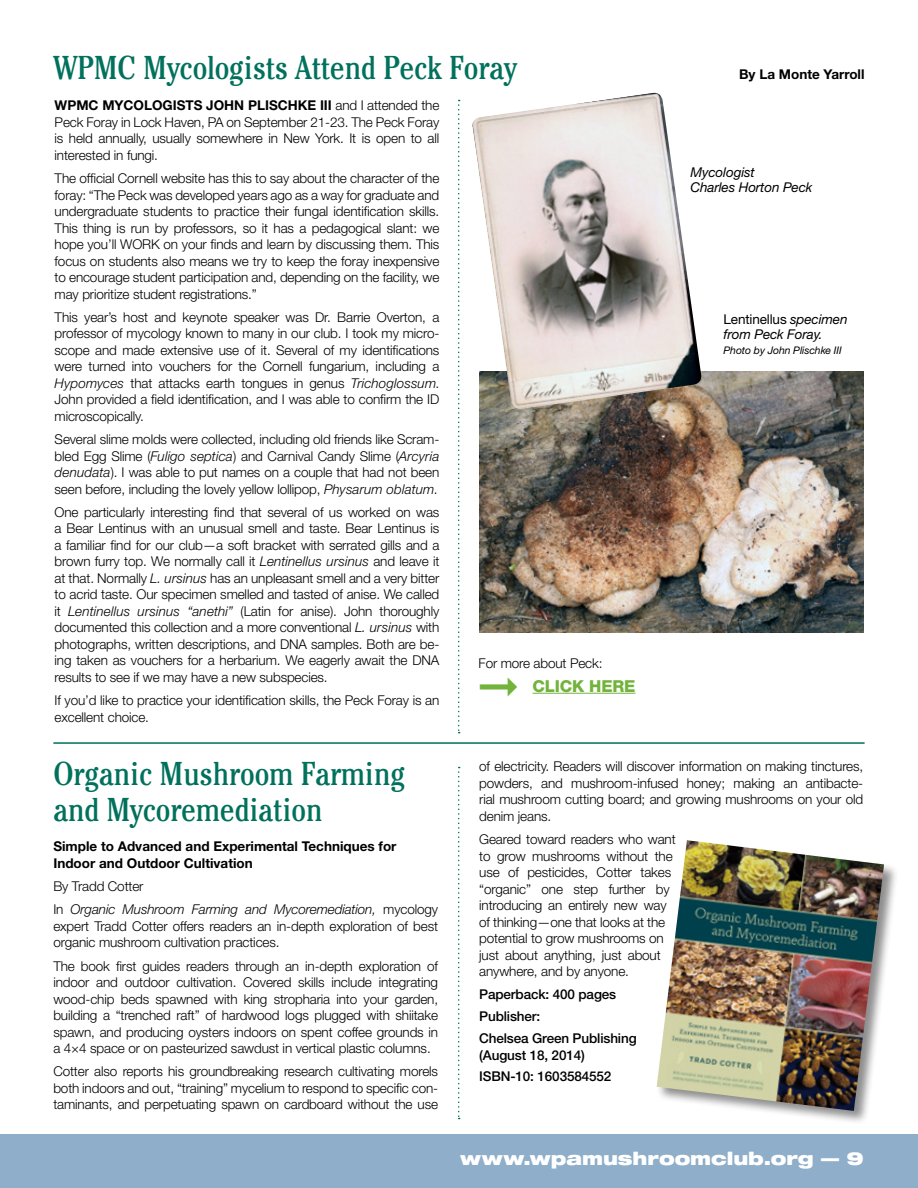
<style>
.page{position:relative;width:918px;height:1188px;background:#fff}
.page>*{position:absolute;margin:0;border:0;box-sizing:border-box;transform-origin:0 0}
.t1{font:condensed 33px/36px "Cheltenham Std";color:#00715c}
.t2{font:900 expanded 18px "Helvetica Neue";color:#fff}
.t3{font:800 16.5px "Helvetica Neue";letter-spacing:-.01em;color:#72b33c}
.t4{font:300 13.5px/16.5px "Helvetica Neue";letter-spacing:-.01em;color:#000;text-align:justify}
.t5{font:700 13.5px/16.5px "Helvetica Neue";color:#000}
.t6{font:500 13.5px/21.9px "Helvetica Neue";letter-spacing:-.01em;color:#000}
.t7{font:italic 300 13.5px/23.2px "Helvetica Neue";letter-spacing:-.01em;color:#000}
.t8{font:italic 13.5px/15px "Helvetica Neue";letter-spacing:-.01em;color:#000}
.t9{font:italic 10.5px "Helvetica Neue";letter-spacing:-.01em;color:#000}
.s1{font-weight:700}
.s2{font-style:italic}
.s3{font-style:normal}
</style>
<div class="page">
<div style="left:0;top:1134px;width:918px;height:54px;background:#8eaec9"></div>
<svg style="left:458px;top:100px;width:2px;height:633px"></svg>
<img style="left:479px;top:372px;width:384px;height:261px">
<img style="left:472px;top:93px;width:230px;height:317px">
<div style="left:656px;top:839px;width:243px;height:286px;background:#000;opacity:.45"></div>
<img style="left:657px;top:840px;width:227px;height:271px">
<svg style="left:458px;top:767px;width:2px;height:352px"></svg>
<hr style="left:53px;top:742px;width:812px;height:2px;background:#00715c">
<hr style="left:533px;top:693px;width:103px;height:1px;background:#72b33c">
<h1 class="t1" style="left:53px;top:49px;width:465px">WPMC Mycologists Attend Peck Foray</h1>
<p class="t4" style="left:55px;top:97px;width:386px"><span class="s1">WPMC Mycologists John Plischke III</span> and I attended the Peck Foray in Lock Haven, PA on September 21-23. The Peck Foray is held annually, usually somewhere in New York. It is open to all interested in fungi.</p>
<p class="t4" style="left:55px;top:170px;width:386px">The official Cornell website has this to say about the character of the foray: “The Peck was developed years ago as a way for graduate and undergraduate students to practice their fungal identification skills.<br>This thing is run by professors, so it has a pedagogical slant: we hope you’ll WORK on your finds and learn by discussing them. This focus on students also means we try to keep the foray inexpensive to encourage student participation and, depending on the facility, we may prioritize student registrations.”</p>
<p class="t4" style="left:55px;top:309px;width:386px">This year’s host and keynote speaker was Dr. Barrie Overton, a professor of mycology known to many in our club. I took my micro&shy;scope and made extensive use of it. Several of my identifications were turned into vouchers for the Cornell fungarium, including a <span class="s2">Hypomyces</span> that attacks earth tongues in genus <span class="s2">Trichoglossum</span>.<br>John provided a field identification, and I was able to confirm the ID microscopically.</p>
<p class="t4" style="left:55px;top:431px;width:386px">Several slime molds were collected, including old friends like Scram&shy;bled Egg Slime (<span class="s2">Fuligo septica</span>) and Carnival Candy Slime (<span class="s2">Arcyria denudata</span>). I was able to put names on a couple that had not been seen before, including the lovely yellow lollipop, <span class="s2">Physarum oblatum</span>.</p>
<p class="t4" style="left:55px;top:503px;width:386px">One particularly interesting find that several of us worked on was a Bear Lentinus with an unusual smell and taste. Bear Lentinus is a familiar find for our club—a soft bracket with serrated gills and a brown furry top. We normally call it <span class="s2">Lentinellus ursinus</span> and leave it at that. Normally <span class="s2">L. ursinus</span> has an unpleasant smell and a very bitter to acrid taste. Our specimen smelled and tasted of anise. We called it <span class="s2">Lentinellus ursinus “anethi”</span> (Latin for anise). John thoroughly documented this collection and a more conventional <span class="s2">L. ursinus</span> with photographs, written descriptions, and DNA samples. Both are be&shy;ing taken as vouchers for a herbarium. We eagerly await the DNA results to see if we may have a new subspecies.</p>
<p class="t4" style="left:55px;top:692px;width:386px">If you’d like to practice your identification skills, the Peck Foray is an excellent choice.</p>
<p class="t4" style="left:479px;top:655px;width:125px">For more about Peck:</p>
<p class="t3" style="left:533px;top:676px;width:103px">CLICK HERE</p>
<p class="t5" style="left:739px;top:66px;width:127px">By La Monte Yarroll</p>
<p class="t8" style="left:691px;top:164px;width:123px">Mycologist<br>Charles Horton Peck</p>
<p class="t8" style="left:724px;top:312px;width:125px"><span class="s3">Lentinellus</span> specimen from Peck Foray.</p>
<p class="t9" style="left:724px;top:344px;width:120px">Photo by John Plischke III</p>
<h1 class="t1" style="left:53px;top:756px;width:353px">Organic Mushroom Farming and Mycoremediation</h1>
<p class="t5" style="left:53px;top:838px;width:345px">Simple to Advanced and Experimental Techniques for<br>Indoor and Outdoor Cultivation</p>
<p class="t7" style="left:53px;top:875px;width:386px"><span class="s3">By Tradd Cotter<br>In</span> Organic Mushroom Farming and Mycoremediation, <span class="s3">mycology</span></p>
<p class="t4" style="left:53px;top:918px;width:386px">expert Tradd Cotter offers readers an in-depth exploration of best organic mushroom cultivation practices.</p>
<p class="t4" style="left:53px;top:957px;width:386px">The book first guides readers through an in-depth exploration of indoor and outdoor cultivation. Covered skills include integrating wood-chip beds spawned with king stropharia into your garden, building a “trenched raft” of hardwood logs plugged with shiitake spawn, and producing oysters indoors on spent coffee grounds in a 4×4 space or on pasteurized sawdust in vertical plastic columns.</p>
<p class="t4" style="left:53px;top:1063px;width:386px">Cotter also reports his groundbreaking research cultivating morels both indoors and out, “training” mycelium to respond to specific con&shy;taminants, and perpetuating spawn on cardboard without the use</p>
<p class="t4" style="left:479px;top:758px;width:386px">of electricity. Readers will discover information on making tinctures, powders, and mushroom-infused honey; making an antibacte&shy;rial mushroom cutting board; and growing mushrooms on your old denim jeans.</p>
<p class="t4" style="left:479px;top:831px;width:198px;text-align:left">Geared toward readers who want to grow mushrooms without the use of pesticides, Cotter takes “organic” one step further by introducing an entirely new way of thinking—one that looks at the potential to grow mushrooms on just about anything, just about anywhere, and by anyone.</p>
<p class="t6" style="left:479px;top:983px;width:159px">Paperback: 400 pages<br>Publisher:<br>Chelsea Green Publishing</p>
<p class="t6" style="left:479px;top:1044px;width:134px">(August 18, 2014)<br>ISBN-10: 1603584552</p>
<h2 class="t2" style="left:460px;top:1147px;width:405px">www.wpamushroomclub.org — 9</h2>
</div>
